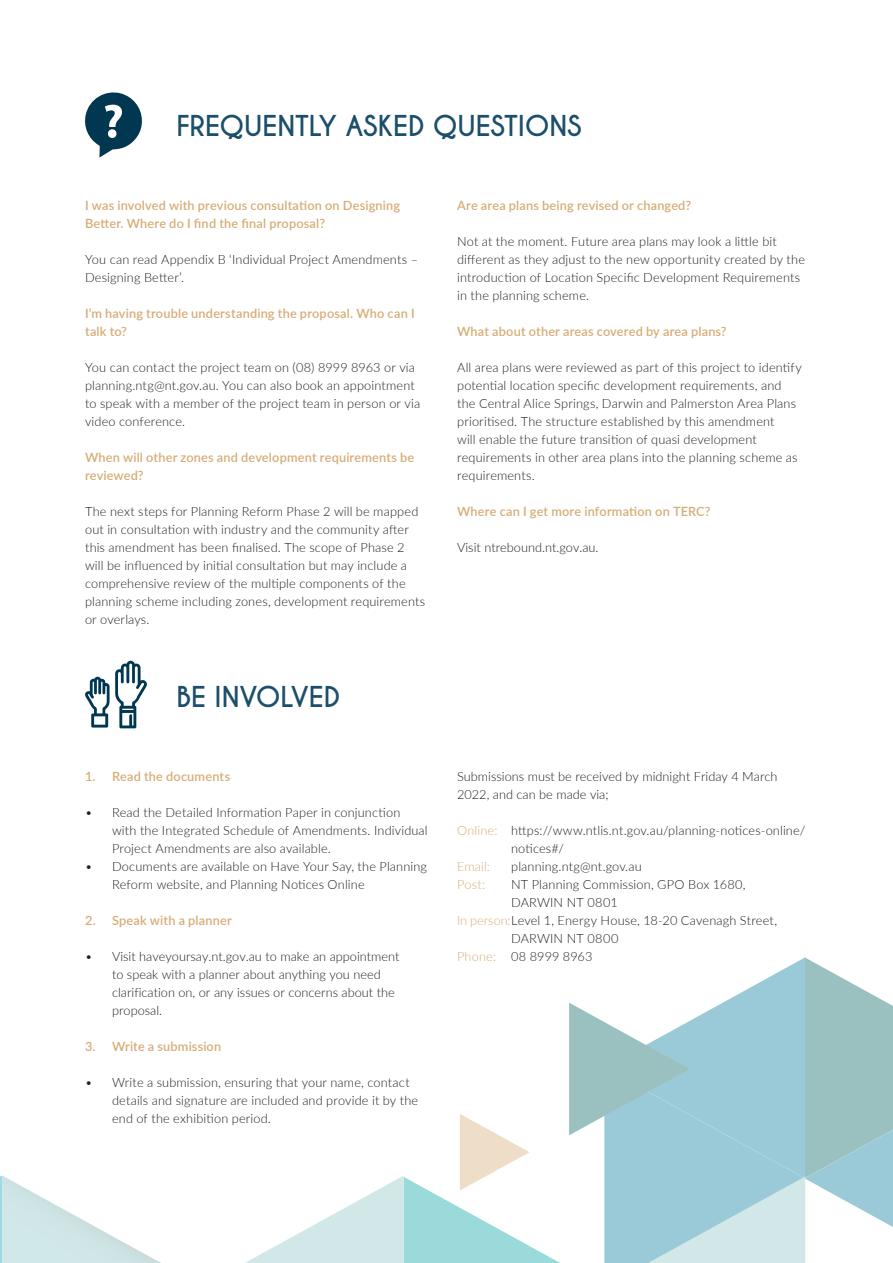
<style>
.page{position:relative;width:893px;height:1263px;background:#fff}
.page>*{position:absolute;margin:0;border:0;box-sizing:border-box;transform-origin:0 0}
.t1{font:700 27px "Caviar Dreams";letter-spacing:-.01em;color:#1c4f6b}
.t2{font:300 12.75px/18px "Lato";letter-spacing:.01em;color:#231f20}
.t3{font:600 12.75px/18px "Lato";letter-spacing:.015em;color:#d7ac76}
.t4{font:300 12.75px "Lato";letter-spacing:.01em;color:#d7ac76}
.s1{color:#d7ac76}
</style>
<div class="page">
<svg style="left:0;top:957px;width:893px;height:306px"></svg>
<svg style="left:85px;top:661px;width:62px;height:67px"></svg>
<svg style="left:85px;top:92px;width:57px;height:66px"></svg>
<p class="t1" style="left:176px;top:110px;width:407px">FREQUENTLY ASKED QUESTIONS</p>
<p class="t3" style="left:85px;top:196px;width:317px">I was involved with previous consultation on Designing<br>Better. Where do I find the final proposal?</p>
<p class="t2" style="left:85px;top:250px;width:335px">You can read Appendix B ‘Individual Project Amendments –<br>Designing Better’.</p>
<p class="t3" style="left:85px;top:304px;width:331px">I’m having trouble understanding the proposal. Who can I talk to?</p>
<p class="t2" style="left:85px;top:358px;width:337px">You can contact the project team on (08) 8999 8963 or via planning.ntg@nt.gov.au. You can also book an appointment to speak with a member of the project team in person or via video conference.</p>
<p class="t3" style="left:85px;top:448px;width:331px">When will other zones and development requirements be reviewed?</p>
<p class="t2" style="left:85px;top:502px;width:342px">The next steps for Planning Reform Phase 2 will be mapped out in consultation with industry and the community after this amendment has been finalised. The scope of Phase 2 will be influenced by initial consultation but may include a comprehensive review of the multiple components of the planning scheme including zones, development requirements or overlays.</p>
<p class="t1" style="left:176px;top:680px;width:165px">BE INVOLVED</p>
<p class="t3" style="left:85px;top:767px;width:147px">1. Read the documents</p>
<p class="t2" style="left:112px;top:803px;width:317px;text-indent:-27px">• Read the Detailed Information Paper in conjunction with the Integrated Schedule of Amendments. Individual<br>Project Amendments are also available.</p>
<p class="t2" style="left:112px;top:857px;width:316px;text-indent:-27px">• Documents are available on Have Your Say, the Planning<br>Reform website, and Planning Notices Online</p>
<p class="t3" style="left:85px;top:911px;width:148px">2. Speak with a planner</p>
<p class="t2" style="left:112px;top:947px;width:289px;text-indent:-27px">• Visit haveyoursay.nt.gov.au to make an appointment to speak with a planner about anything you need clarification on, or any issues or concerns about the proposal.</p>
<p class="t3" style="left:85px;top:1037px;width:138px">3. Write a submission</p>
<p class="t2" style="left:112px;top:1073px;width:308px;text-indent:-27px">• Write a submission, ensuring that your name, contact details and signature are included and provide it by the end of the exhibition period.</p>
<p class="t3" style="left:457px;top:196px;width:236px">Are area plans being revised or changed?</p>
<p class="t2" style="left:457px;top:232px;width:349px">Not at the moment. Future area plans may look a little bit different as they adjust to the new opportunity created by the introduction of Location Specific Development Requirements in the planning scheme.</p>
<p class="t3" style="left:457px;top:322px;width:271px">What about other areas covered by area plans?</p>
<p class="t2" style="left:457px;top:358px;width:346px">All area plans were reviewed as part of this project to identify potential location specific development requirements, and the Central Alice Springs, Darwin and Palmerston Area Plans prioritised. The structure established by this amendment<br>will enable the future transition of quasi development requirements in other area plans into the planning scheme as requirements.</p>
<p class="t3" style="left:457px;top:502px;width:255px">Where can I get more information on TERC?</p>
<p class="t2" style="left:457px;top:538px;width:143px">Visit ntrebound.nt.gov.au.</p>
<p class="t2" style="left:457px;top:767px;width:322px">Submissions must be received by midnight Friday 4 March<br>2022, and can be made via;</p>
<p class="t2" style="left:457px;top:821px;width:350px"><span class="s1">Online:</span> https://www.ntlis.nt.gov.au/planning-notices-online/</p>
<p class="t2" style="left:511px;top:839px;width:55px">notices#/</p>
<p class="t4" style="left:457px;top:857px;width:34px">Email:</p>
<p class="t2" style="left:511px;top:857px;width:132px">planning.ntg@nt.gov.au</p>
<p class="t4" style="left:457px;top:875px;width:30px">Post:</p>
<p class="t2" style="left:511px;top:875px;width:236px">NT Planning Commission, GPO Box 1680,</p>
<p class="t2" style="left:511px;top:893px;width:108px">DARWIN NT 0801</p>
<p class="t2" style="left:457px;top:911px;width:321px"><span class="s1">In person:</span>Level 1, Energy House, 18-20 Cavenagh Street,</p>
<p class="t2" style="left:511px;top:929px;width:109px">DARWIN NT 0800</p>
<p class="t2" style="left:457px;top:947px;width:137px"><span class="s1">Phone:</span> 08 8999 8963</p>
</div>
